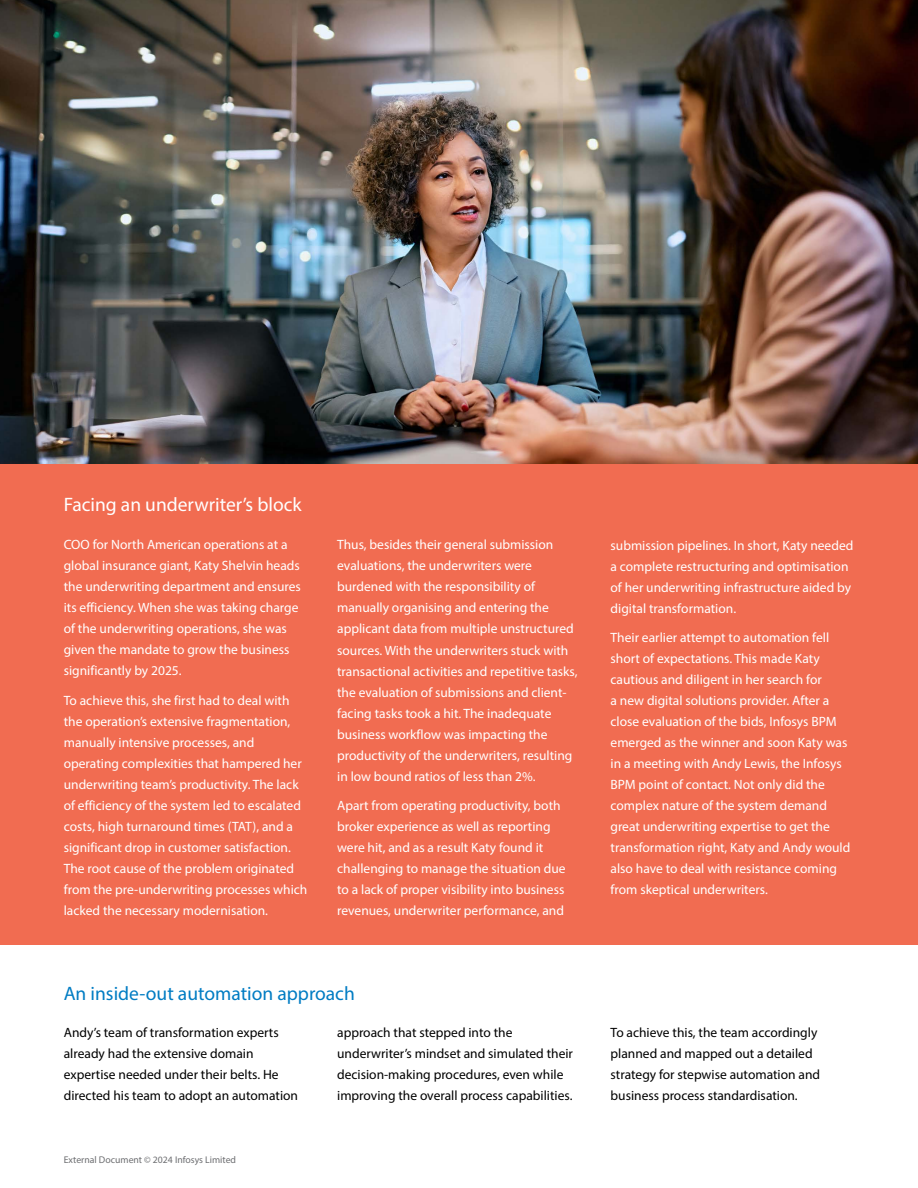
<style>
.page{position:relative;width:918px;height:1188px;background:#fff}
.page>*{position:absolute;margin:0;border:0;box-sizing:border-box;transform-origin:0 0}
.t1{font:19.5px "Myriad Pro";color:#007cc3}
.t2{font:19.5px "Myriad Pro";color:#fff}
.t3{font:13.5px/21px "Myriad Pro";color:#fff}
.t4{font:13.5px/21px "Myriad Pro";color:#000}
.t5{font:9.75px "Myriad Pro";color:#6d6e71}
</style>
<div class="page">
<div style="left:0;top:464px;width:918px;height:481px;background:#f16c51"></div>
<img style="left:0;top:0;width:918px;height:464px">
<h1 class="t2" style="left:64px;top:492px;width:239px">Facing an underwriter’s block</h1>
<p class="t3" style="left:64px;top:534px;width:239px">COO for North American operations at a global insurance giant, Katy Shelvin heads the underwriting department and ensures its efficiency. When she was taking charge of the underwriting operations, she was given the mandate to grow the business significantly by 2025.</p>
<p class="t3" style="left:64px;top:690px;width:245px">To achieve this, she first had to deal with the operation’s extensive fragmentation, manually intensive processes, and operating complexities that hampered her underwriting team’s productivity. The lack of efficiency of the system led to escalated costs, high turnaround times (TAT), and a significant drop in customer satisfaction.<br>The root cause of the problem originated from the pre-underwriting processes which lacked the necessary modernisation.</p>
<p class="t3" style="left:337px;top:534px;width:242px">Thus, besides their general submission evaluations, the underwriters were burdened with the responsibility of manually organising and entering the applicant data from multiple unstructured sources. With the underwriters stuck with transactional activities and repetitive tasks, the evaluation of submissions and client&shy;facing tasks took a hit. The inadequate business workflow was impacting the productivity of the underwriters, resulting in low bound ratios of less than 2%.</p>
<p class="t3" style="left:337px;top:795px;width:230px">Apart from operating productivity, both broker experience as well as reporting were hit, and as a result Katy found it challenging to manage the situation due to a lack of proper visibility into business revenues, underwriter performance, and</p>
<p class="t3" style="left:611px;top:534px;width:244px">submission pipelines. In short, Katy needed a complete restructuring and optimisation of her underwriting infrastructure aided by digital transformation.</p>
<p class="t3" style="left:611px;top:626px;width:241px">Their earlier attempt to automation fell short of expectations. This made Katy cautious and diligent in her search for<br>a new digital solutions provider. After a close evaluation of the bids, Infosys BPM emerged as the winner and soon Katy was in a meeting with Andy Lewis, the Infosys BPM point of contact. Not only did the complex nature of the system demand great underwriting expertise to get the transformation right, Katy and Andy would also have to deal with resistance coming from skeptical underwriters.</p>
<h1 class="t1" style="left:64px;top:981px;width:293px">An inside-out automation approach</h1>
<p class="t4" style="left:64px;top:1022px;width:236px">Andy’s team of transformation experts already had the extensive domain expertise needed under their belts. He directed his team to adopt an automation</p>
<p class="t4" style="left:337px;top:1022px;width:237px">approach that stepped into the underwriter’s mindset and simulated their decision-making procedures, even while improving the overall process capabilities.</p>
<p class="t4" style="left:611px;top:1022px;width:211px">To achieve this, the team accordingly planned and mapped out a detailed strategy for stepwise automation and business process standardisation.</p>
<p class="t5" style="left:64px;top:1154px;width:174px">External Document © 2024 Infosys Limited</p>
</div>
